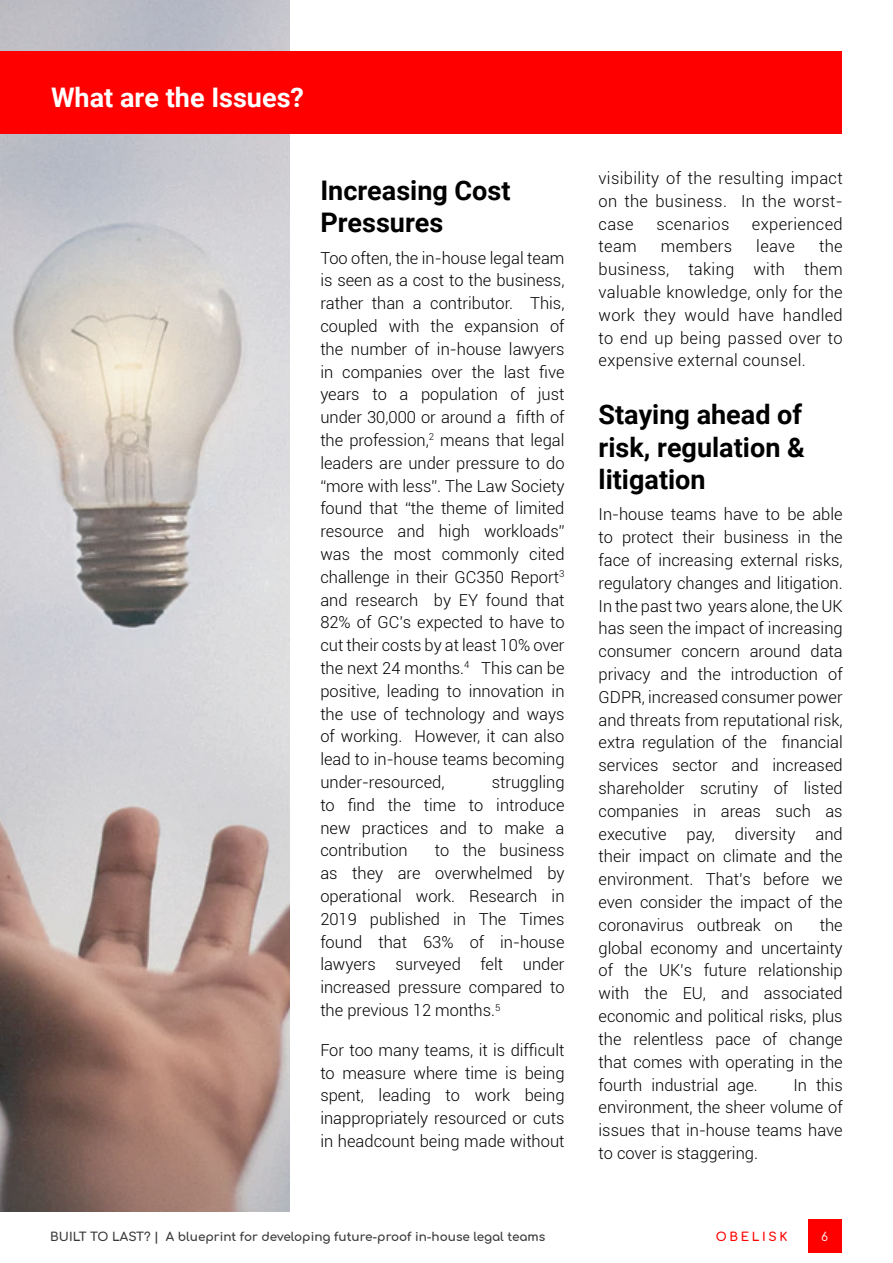
<style>
.page{position:relative;width:893px;height:1263px;background:#fff}
.page>*{position:absolute;margin:0;border:0;box-sizing:border-box;transform-origin:0 0}
.t1{font:700 27px/32.4px "Roboto";color:#000}
.t2{font:700 27px "Roboto";color:#fff}
.t3{font:300 16.5px/22.8px "Roboto";color:#000;text-align:justify}
.t4{font:300 16.5px "Roboto";letter-spacing:.02em;color:#000}
.t5{font:700 12px "Comfortaa";color:#3b3838}
.t6{font:700 12px "Comfortaa";letter-spacing:.22em;color:#f00}
.t7{font:12px "Comfortaa";color:#fff}
</style>
<div class="page">
<div style="left:808px;top:1219px;width:33px;height:33px;background:#f00"></div>
<img style="left:0;top:0;width:289px;height:1212px">
<div style="left:0;top:51px;width:842px;height:83px;background:#f00"></div>
<h1 class="t2" style="left:51px;top:78px;width:254px">What are the Issues?</h1>
<h1 class="t1" style="left:320px;top:173px;width:192px">Increasing Cost<br>Pressures</h1>
<p class="t3" style="left:320px;top:246px;width:246px">Too often, the in-house legal team is seen as a cost to the business, rather than a contributor. This, coupled with the expansion of the number of in-house lawyers in companies over the last five years to a population of just under 30,000 or around a fifth of the profession,<sup>2</sup> means that legal leaders are under pressure to do “more with less”. The Law Society found that “the theme of limited resource and high workloads” was the most commonly cited challenge in their GC350 Report<sup>3 </sup>and research by EY found that 82% of GC’s expected to have to cut their costs by at least 10% over the next 24 months.<sup>4</sup> This can be positive, leading to innovation in the use of technology and ways of working. However, it can also lead to in-house teams becoming under-resourced,</p>
<p class="t3" style="left:320px;top:770px;width:246px;text-indent:171px">struggling to find the time to introduce new practices and to make a contribution</p>
<p class="t3" style="left:320px;top:839px;width:246px;text-indent:115px">to the business as they are overwhelmed by operational work. Research in 2019 published in The Times found that 63% of in-house lawyers surveyed felt under increased pressure compared to the previous 12 months.<sup>5</sup></p>
<p class="t3" style="left:320px;top:1038px;width:246px">For too many teams, it is difficult to measure where time is being spent, leading to work being inappropriately resourced or cuts in headcount being made without</p>
<p class="t3" style="left:598px;top:166px;width:246px">visibility of the resulting impact on the business. In the worst&shy;case</p>
<p class="t4" style="left:656px;top:212px;width:75px">scenarios</p>
<p class="t4" style="left:752px;top:212px;width:92px">experienced</p>
<p class="t3" style="left:598px;top:234px;width:246px;text-indent:221px">the business, taking with them valuable knowledge, only for the work they would have handled to end up being passed over to expensive external counsel.</p>
<h1 class="t1" style="left:598px;top:397px;width:208px;text-align:justify">Staying ahead of risk, regulation &amp; litigation</h1>
<p class="t3" style="left:598px;top:502px;width:246px">In-house teams have to be able to protect their business in the face of increasing external risks, regulatory changes and litigation.<br>In the past two years alone, the UK has seen the impact of increasing consumer concern around data privacy and the introduction of GDPR, increased consumer power and threats from reputational risk, extra regulation of the financial services sector and increased shareholder scrutiny of listed companies in areas such as executive pay, diversity and their impact on climate and the environment. That’s before we even consider the impact of the coronavirus outbreak on</p>
<p class="t3" style="left:598px;top:234px;width:40px">team</p>
<p class="t4" style="left:661px;top:235px;width:73px">members</p>
<p class="t3" style="left:756px;top:234px;width:40px">leave</p>
<p class="t3" style="left:598px;top:913px;width:246px;text-indent:221px">the global economy and uncertainty of the UK’s future relationship with the EU, and associated economic and political risks, plus the relentless pace of change that comes with operating in the fourth industrial age.</p>
<p class="t3" style="left:598px;top:1073px;width:246px;text-indent:195px">In this environment, the sheer volume of issues that in-house teams have to cover is staggering.</p>
<p class="t5" style="left:50px;top:1226px;width:496px">BUILT TO LAST? | A blueprint for developing future-proof in-house legal teams</p>
<p class="t6" style="left:716px;top:1226px;width:73px">OBELISK</p>
<p class="t7" style="left:821px;top:1226px;width:8px">6</p>
</div>
